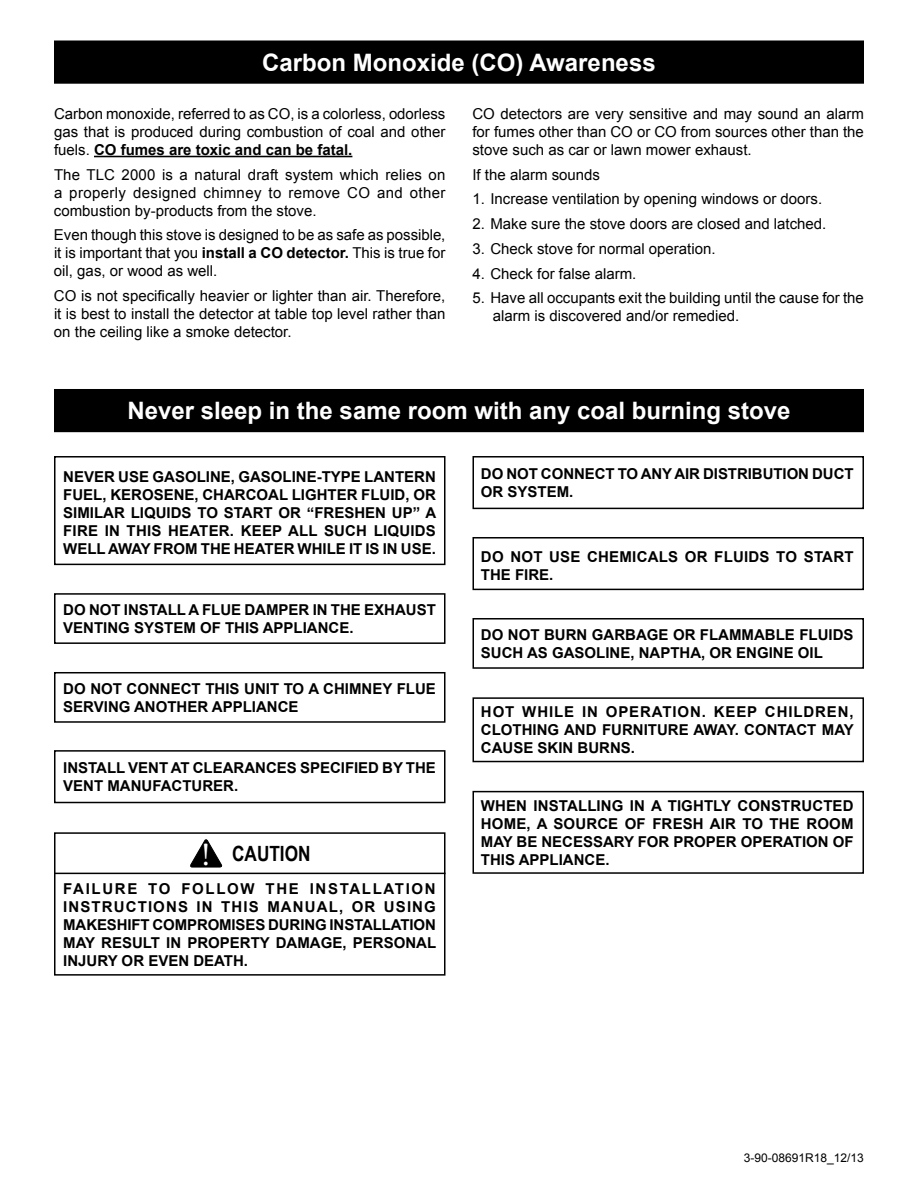
<style>
.page{position:relative;width:918px;height:1188px;background:#fff}
.page>*{position:absolute;margin:0;border:0;box-sizing:border-box;transform-origin:0 0}
.t1{font:700 24px "Arial";color:#fff}
.t2{font:700 21px "Arial Narrow";color:#000}
.t3{font:15px/18px "Arial";color:#000;text-align:justify}
.t4{font:700 15px/18px "Arial";color:#000}
.t5{font:700 15px/18px "Arial";letter-spacing:.03em;color:#000}
.t6{font:700 15px "Arial";letter-spacing:.075em;color:#000}
.t7{font:12px "Arial";color:#000}
.s1{font-weight:700}
.s2{font-family:"Minion Pro";font-weight:400;font-size:32.25px;color:#fff}
</style>
<div class="page">
<div style="left:56px;top:390px;width:806px;height:41px;background:#000"></div>
<div style="left:54px;top:389px;width:810px;height:43px;border:3px solid #000"></div>
<div style="left:56px;top:42px;width:806px;height:40px;background:#000"></div>
<div style="left:54px;top:40px;width:810px;height:44px;border:3px solid #000"></div>
<hr style="left:94px;top:156px;width:258px;height:1px;background:#000">
<div style="left:54px;top:456px;width:392px;height:109px;border:2px solid #000"></div>
<div style="left:54px;top:593px;width:392px;height:51px;border:2px solid #000"></div>
<div style="left:54px;top:672px;width:392px;height:51px;border:2px solid #000"></div>
<div style="left:54px;top:750px;width:392px;height:53px;border:2px solid #000"></div>
<div style="left:472px;top:456px;width:392px;height:53px;border:2px solid #000"></div>
<div style="left:472px;top:537px;width:392px;height:53px;border:2px solid #000"></div>
<div style="left:472px;top:618px;width:392px;height:51px;border:2px solid #000"></div>
<div style="left:472px;top:697px;width:392px;height:65px;border:2px solid #000"></div>
<div style="left:472px;top:791px;width:392px;height:83px;border:2px solid #000"></div>
<svg style="left:190px;top:839px;width:33px;height:28px"></svg>
<div style="left:54px;top:832px;width:392px;height:144px;border:2px solid #000"></div>
<hr style="left:54px;top:873px;width:392px;height:1px;background:#000">
<h1 class="t1" style="left:262px;top:46px;width:395px">CARBON MONOXIDE (CO) AWARENESS</h1>
<p class="t3" style="left:54px;top:105px;width:393px">Carbon monoxide, referred to as CO, is a colorless, odorless gas that is produced during combustion of coal and other fuels. <span class="s1">CO FUMES ARE TOXIC AND CAN BE FATAL.</span></p>
<p class="t3" style="left:54px;top:166px;width:393px">The TLC 2000 is a natural draft system which relies on a properly designed chimney to remove CO and other combustion by-products from the stove.</p>
<p class="t3" style="left:54px;top:226px;width:393px">Even though this stove is designed to be as safe as possible, it is important that you <span class="s1">INSTALL A CO DETECTOR.</span> This is true for oil, gas, or wood as well.</p>
<p class="t3" style="left:54px;top:287px;width:393px">CO is not specifically heavier or lighter than air. Therefore, it is best to install the detector at table top level rather than on the ceiling like a smoke detector.</p>
<p class="t3" style="left:472px;top:105px;width:393px">CO detectors are very sensitive and may sound an alarm for fumes other than CO or CO from sources other than the stove such as car or lawn mower exhaust.</p>
<p class="t3" style="left:472px;top:166px;width:129px">If the alarm sounds</p>
<p class="t3" style="left:472px;top:190px;width:351px">1. Increase ventilation by opening windows or doors.</p>
<p class="t3" style="left:472px;top:215px;width:355px">2. Make sure the stove doors are closed and latched.</p>
<p class="t3" style="left:472px;top:240px;width:245px">3. Check stove for normal operation.</p>
<p class="t3" style="left:472px;top:265px;width:165px">4. Check for false alarm.</p>
<p class="t3" style="left:493px;top:289px;width:373px;text-indent:-20px">5. Have all occupants exit the building until the cause for the alarm is discovered and/or remedied.</p>
<h1 class="t1" style="left:128px;top:395px;width:664px">NEVER SLEEP IN THE SAME ROOM WITH ANY COAL BURNING STOVE</h1>
<p class="t4" style="left:63px;top:468px;width:113px">NEVER USE GASO</p>
<p class="t4" style="left:197px;top:468px;width:65px">LINE, GASO</p>
<p class="t4" style="left:283px;top:468px;width:50px">LINE-TYPE</p>
<p class="t4" style="left:364px;top:468px;width:21px">LANTE</p>
<p class="t4" style="left:414px;top:468px;width:21px">RN</p>
<p class="t4" style="left:63px;top:486px;width:90px">FUEL, KEROSENE</p>
<p class="t4" style="left:195px;top:486px;width:64px">, CHARCOA</p>
<p class="t4" style="left:279px;top:486px;width:158px">L LIGHTER FLUID, OR</p>
<p class="t4" style="left:63px;top:504px;width:172px">SIMILAR LIQUIDS TO STA</p>
<p class="t4" style="left:253px;top:504px;width:183px">RT OR “FRESHEN UP” A</p>
<p class="t4" style="left:63px;top:522px;width:127px">FIRE IN THIS HEATE</p>
<p class="t4" style="left:219px;top:522px;width:33px">R. KEEP</p>
<p class="t4" style="left:288px;top:522px;width:148px">ALL SUCH LIQUIDS</p>
<p class="t4" style="left:63px;top:540px;width:192px">WELL AWAY FROM THE HEATE</p>
<p class="t4" style="left:284px;top:540px;width:154px">R WHILE IT IS IN USE.</p>
<p class="t4" style="left:63px;top:601px;width:37px">DO NOT</p>
<p class="t4" style="left:124px;top:601px;width:10px">INSTA</p>
<p class="t4" style="left:168px;top:601px;width:260px">LL A FLUE DAMPER IN THE EXHAUST</p>
<p class="t4" style="left:63px;top:619px;width:20px">VENTIN</p>
<p class="t4" style="left:118px;top:619px;width:27px">G SYSTE</p>
<p class="t4" style="left:183px;top:619px;width:91px">M OF THIS APP</p>
<p class="t4" style="left:294px;top:619px;width:20px">LIANCE</p>
<p class="t4" style="left:349px;top:619px;width:6px">.</p>
<p class="t4" style="left:63px;top:680px;width:39px">DO NOT</p>
<p class="t4" style="left:127px;top:680px;width:12px">CONNECT</p>
<p class="t4" style="left:205px;top:680px;width:59px">THIS UNIT</p>
<p class="t4" style="left:284px;top:680px;width:89px">TO A CHIMNEY</p>
<p class="t4" style="left:397px;top:680px;width:39px">FLUE</p>
<p class="t4" style="left:63px;top:698px;width:83px">SERVIN G ANOT</p>
<p class="t4" style="left:177px;top:698px;width:47px">HER APP</p>
<p class="t4" style="left:243px;top:698px;width:20px">LIANCE</p>
<p class="t4" style="left:63px;top:759px;width:15px">INSTA</p>
<p class="t4" style="left:107px;top:759px;width:42px">LL VENT</p>
<p class="t4" style="left:171px;top:759px;width:85px">AT CLEARANCES</p>
<p class="t4" style="left:300px;top:759px;width:10px">SPECIFIE</p>
<p class="t4" style="left:368px;top:759px;width:67px">D BY THE</p>
<p class="t4" style="left:63px;top:777px;width:21px">VENT</p>
<p class="t4" style="left:107px;top:777px;width:56px">MANUFACT</p>
<p class="t4" style="left:192px;top:777px;width:48px">URER.</p>
<p class="t4" style="left:481px;top:465px;width:37px">DO NOT</p>
<p class="t4" style="left:541px;top:465px;width:12px">CONNECT</p>
<p class="t4" style="left:618px;top:465px;width:35px">TO ANY</p>
<p class="t4" style="left:674px;top:465px;width:109px">AIR DISTRIBUTION</p>
<p class="t4" style="left:812px;top:465px;width:32px">DUCT</p>
<p class="t4" style="left:481px;top:483px;width:38px">OR SYSTE</p>
<p class="t4" style="left:557px;top:483px;width:18px">M.</p>
<p class="t4" style="left:481px;top:548px;width:41px">DO NOT</p>
<p class="t4" style="left:549px;top:548px;width:266px">USE CHEMICALS OR FLUIDS TO STA</p>
<p class="t4" style="left:833px;top:548px;width:18px">RT</p>
<p class="t4" style="left:481px;top:566px;width:74px">THE FIRE.</p>
<p class="t4" style="left:481px;top:626px;width:372px;text-indent:63px">BURN GARBAGE OR FLAMMABLE FLUIDS<br>SUCH AS GASO</p>
<p class="t4" style="left:481px;top:626px;width:39px">DO NOT</p>
<p class="t4" style="left:596px;top:644px;width:54px">LINE, NAPT</p>
<p class="t4" style="left:680px;top:644px;width:98px">HA, OR ENGINE</p>
<p class="t4" style="left:798px;top:644px;width:27px">OI L</p>
<p class="t5" style="left:481px;top:703px;width:374px;text-indent:284px">CHILDREN,<br>CLOTHIN G AN D FURNITURE AWAY. CONTACT</p>
<p class="t4" style="left:481px;top:703px;width:12px">HOT</p>
<p class="t4" style="left:522px;top:703px;width:96px">WHILE IN OPE</p>
<p class="t4" style="left:640px;top:703px;width:23px">RATION</p>
<p class="t4" style="left:702px;top:703px;width:24px">. KEEP</p>
<p class="t4" style="left:822px;top:721px;width:24px">MAY</p>
<p class="t4" style="left:481px;top:739px;width:156px">CAUSE SKIN BURNS.</p>
<p class="t4" style="left:481px;top:797px;width:63px">WHEN INSTA</p>
<p class="t4" style="left:578px;top:797px;width:171px">LLING IN A TIGHTLY CONST</p>
<p class="t4" style="left:790px;top:797px;width:33px">RUCTE</p>
<p class="t4" style="left:481px;top:797px;width:374px;text-align:justify;text-indent:362px">D HOME, A SOURCE OF FRESH AIR TO THE ROOM MAY BE NECESSA</p>
<p class="t4" style="left:614px;top:833px;width:92px">RY FOR PROPE</p>
<p class="t4" style="left:726px;top:833px;width:26px">R OPE</p>
<p class="t4" style="left:772px;top:833px;width:21px">RATION</p>
<p class="t4" style="left:833px;top:833px;width:11px">OF</p>
<h2 class="t2" style="left:202px;top:837px;width:110px"><span class="s2">!</span> CAUTION</h2>
<p class="t4" style="left:481px;top:851px;width:49px">THIS APP</p>
<p class="t4" style="left:550px;top:851px;width:20px">LIANCE</p>
<p class="t4" style="left:605px;top:851px;width:6px">.</p>
<p class="t4" style="left:63px;top:881px;width:97px">FAILURE TO</p>
<p class="t4" style="left:181px;top:881px;width:140px">FOLLOW THE INSTA</p>
<p class="t4" style="left:362px;top:881px;width:33px">LLATION</p>
<p class="t4" style="left:63px;top:899px;width:11px">INST</p>
<p class="t4" style="left:102px;top:899px;width:36px">RUCTIONS</p>
<p class="t6" style="left:197px;top:897px;width:209px">IN THIS MAN UAL, OR USIN</p>
<p class="t4" style="left:424px;top:899px;width:13px">G</p>
<p class="t4" style="left:63px;top:917px;width:178px">MAKESHIFT COMPROMISES</p>
<p class="t4" style="left:268px;top:917px;width:71px">DURING INSTA</p>
<p class="t4" style="left:373px;top:917px;width:28px">LLATION</p>
<p class="t4" style="left:63px;top:935px;width:157px">MAY RESULT IN PROPE</p>
<p class="t4" style="left:240px;top:935px;width:156px">RTY DAMAGE, PE RSONA</p>
<p class="t4" style="left:427px;top:935px;width:11px">L</p>
<p class="t4" style="left:63px;top:953px;width:152px">INJURY OR EVEN DEAT</p>
<p class="t4" style="left:233px;top:953px;width:16px">H.</p>
<p class="t7" style="left:744px;top:1150px;width:122px">3-90-08691R18_12/13</p>
</div>
